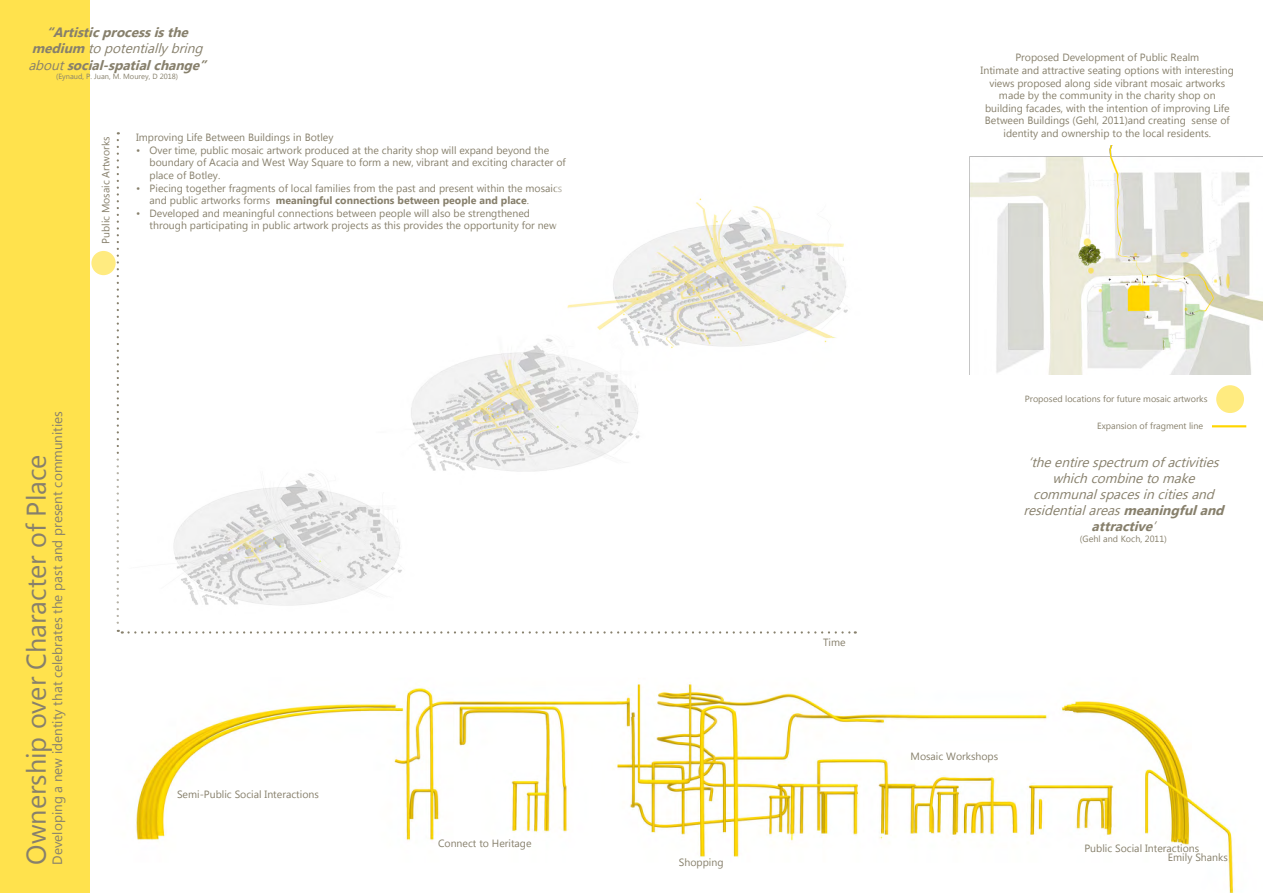
<style>
.page{position:relative;width:1263px;height:893px;background:#fff}
.page>*{position:absolute;margin:0;border:0;box-sizing:border-box;transform-origin:0 0}
.t1{font:27px "Microsoft New Tai Lue";color:#87806c}
.t2{font:italic 13.5px/16.2px "Microsoft New Tai Lue";color:#87806c;text-align:center}
.t3{font:italic 700 13.5px/16.2px "Microsoft New Tai Lue";color:#87806c;text-align:center}
.t4{font:13.5px "Microsoft New Tai Lue";color:#87806c}
.t5{font:10.5px/12.6px "Microsoft New Tai Lue";color:#87806c}
.t6{font:9px "Microsoft New Tai Lue";color:#87806c}
.t7{font:7.5px "Microsoft New Tai Lue";color:#87806c}
.s1{font-weight:400}
.s2{font-weight:700}
</style>
<div class="page">
<img style="left:116px;top:630px;width:1119px;height:263px">
<div style="left:0;top:0;width:89px;height:893px;background:#ffe24d"></div>
<svg style="left:117px;top:140px;width:739px;height:494px"></svg>
<img style="left:117px;top:458px;width:311px;height:171px">
<div style="left:91px;top:251px;width:25px;height:24px;background:#ffeb80;border-radius:50%"></div>
<img style="left:363px;top:315px;width:325px;height:177px">
<img style="left:555px;top:186px;width:301px;height:199px">
<img style="left:969px;top:145px;width:294px;height:229px">
<div style="left:1216px;top:385px;width:28px;height:28px;background:#ffeb80;border-radius:50%"></div>
<hr style="left:1212px;top:425px;width:34px;height:2px;background:#ffd600">
<p class="t3" style="left:28px;top:25px;width:184px">“Artisticprocessisthe medium <span class="s1">topotentiallybring about</span>social-spatialchange”</p>
<p class="t7" style="left:56px;top:72px;width:124px">(Eynaud, P. Juan, M. Mourey, D 2018)</p>
<p class="t5" style="left:100px;top:244px;width:109px;rotate:-90deg">Public Mosaic Artworks</p>
<p class="t5" style="left:136px;top:132px;width:199px">Improving Life Between Buildings in Botley</p>
<p class="t5" style="left:150px;top:145px;width:418px;text-indent:-14px">• Over time, public mosaic artwork produced at the charity shop will expand beyond the boundary of Acacia and West Way Square to form a new, vibrant and exciting character of place of Botley.</p>
<p class="t5" style="left:150px;top:182px;width:414px;text-indent:-14px">• Piecing together fragments of local families from the past and present within the mosaics and public artworks forms <span class="s2">meaningful connections between people and place</span>.</p>
<p class="t5" style="left:150px;top:208px;width:409px;text-indent:-14px">• Developed and meaningful connections between people will also be strengthened through participating in public artwork projects as this provides the opportunity for new</p>
<p class="t4" style="left:50px;top:864px;width:455px;rotate:-90deg">Developing a new identity that celebrates the past and present communities</p>
<p class="t1" style="left:21px;top:864px;width:411px;rotate:-90deg">Ownership over Character of Place</p>
<p class="t5" style="left:177px;top:789px;width:143px">Semi-Public Social Interactions</p>
<p class="t5" style="left:438px;top:837px;width:95px">Connect to Heritage</p>
<p class="t5" style="left:1015px;top:52px;width:185px">Proposed Development of Public Realm</p>
<p class="t5" style="left:981px;top:65px;width:255px;text-align:center">Intimate and attractive seating options with interesting views proposed along side vibrant mosaic artworks made by the community in the charity shop on building facades, with the intention of improving Life Between Buildings (Gehl, 2011)and creating sense of identity and ownership to the local residents.</p>
<p class="t5" style="left:679px;top:857px;width:46px">Shopping</p>
<p class="t5" style="left:823px;top:637px;width:24px">Time</p>
<p class="t6" style="left:1025px;top:393px;width:184px">Proposed locations for future mosaic artworks</p>
<p class="t6" style="left:1097px;top:420px;width:108px">Expansion of fragment line</p>
<p class="t2" style="left:1023px;top:455px;width:206px">‘theentirespectrum ofactivities whichcombinetomake communalspacesincitiesand residentialareas<span class="s2">meaningfuland attractive</span>’</p>
<p class="t6" style="left:1080px;top:534px;width:89px">(Gehl and Koch, 2011)</p>
<p class="t5" style="left:910px;top:751px;width:89px">Mosaic Workshops</p>
<p class="t5" style="left:1084px;top:842px;width:116px">Public Social Interactions</p>
<p class="t5" style="left:1168px;top:852px;width:61px">Emily Shanks</p>
</div>
